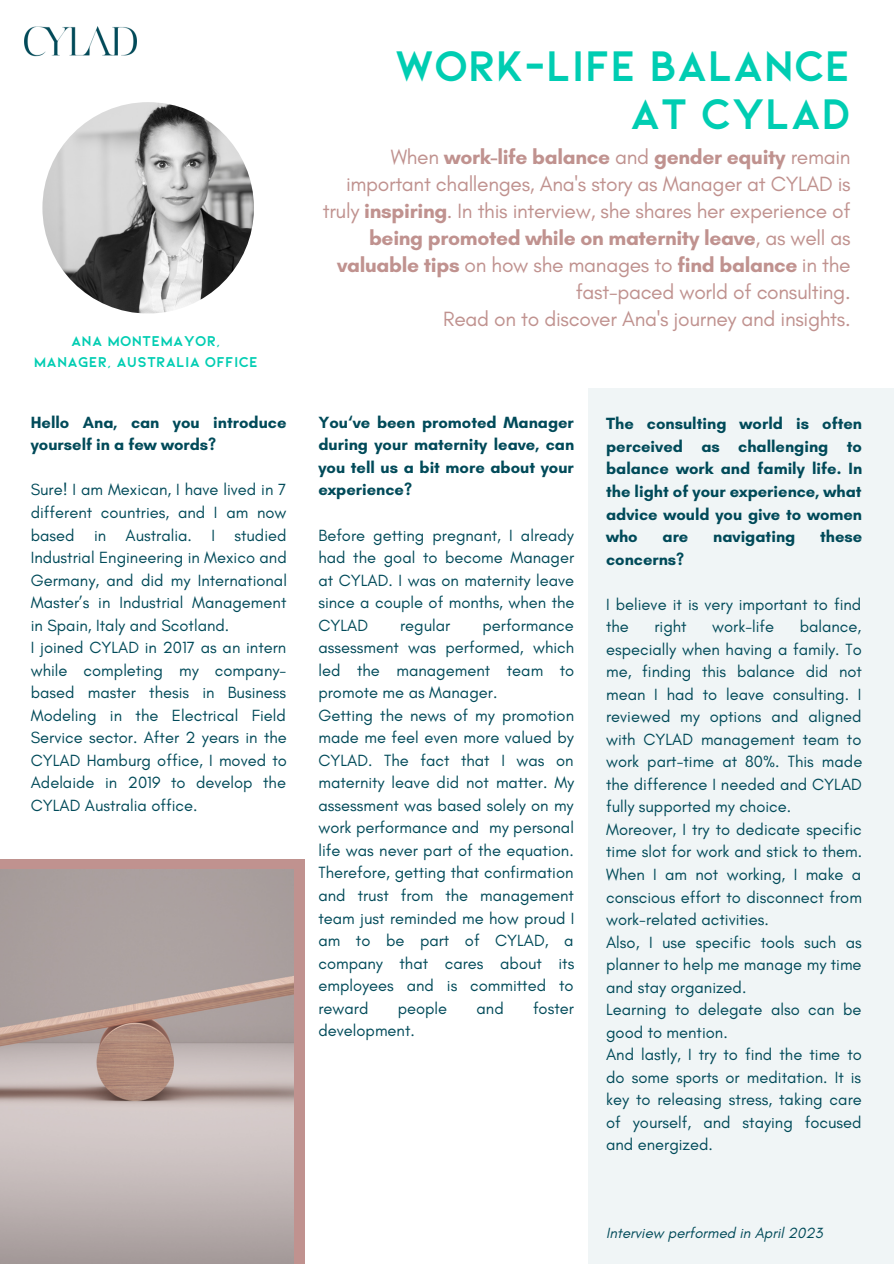
<style>
.page{position:relative;width:894px;height:1264px;background:#fff}
.page>*{position:absolute;margin:0;border:0;box-sizing:border-box;transform-origin:0 0}
.t1{font:700 45px "KIONA";letter-spacing:-.005em;color:#00cdb2}
.t2{font:21px/27px "Glacial Indifference";letter-spacing:-.015em;color:#c0928f;text-align:right}
.t3{font:16.5px/22.5px "Glacial Indifference";color:#004a59;text-align:justify}
.t4{font:700 16.5px/22.5px "Glacial Indifference";color:#004a59;text-align:justify}
.t5{font:700 15px "KIONA";letter-spacing:.015em;color:#00cdb2}
.t6{font:italic 15px "Glacial Indifference";color:#004a59}
.s1{font-weight:700}
</style>
<div class="page">
<div style="left:0;top:859px;width:304px;height:404px;background:#c0928f"></div>
<img style="left:0;top:869px;width:293px;height:394px">
<img style="left:42px;top:102px;width:212px;height:211px;border-radius:50%">
<img style="left:25px;top:27px;width:111px;height:30px">
<div style="left:588px;top:388px;width:305px;height:875px;background:#f0f5f6"></div>
<p class="t5" style="left:71px;top:331px;width:151px">ANA MONTEMAYOR,</p>
<p class="t5" style="left:34px;top:352px;width:225px">MANAGER, AUSTRALIA OFFICE</p>
<p class="t4" style="left:31px;top:411px;width:257px">Hello Ana, can you introduce yourself in a few words?</p>
<p class="t3" style="left:31px;top:478px;width:258px">Sure! I am Mexican, I have lived in 7 different countries, and I am now based in Australia. I studied Industrial Engineering in Mexico and Germany, and did my International Master’s in Industrial Management in Spain, Italy and Scotland.</p>
<p class="t3" style="left:31px;top:636px;width:257px">I joined CYLAD in 2017 as an intern while completing my company&shy;based master thesis in Business Modeling in the Electrical Field Service sector. After 2 years in the CYLAD Hamburg office, I moved to Adelaide in 2019 to develop the CYLAD Australia office.</p>
<p class="t1" style="left:394px;top:36px;width:457px">WORK-LIFE BALANCE</p>
<p class="t1" style="left:629px;top:83px;width:222px">AT CYLAD</p>
<p class="t2" style="left:323px;top:143px;width:529px">When <span class="s1">work-life balance</span> and <span class="s1">gender equity</span> remain important challenges, Ana's story as Manager at CYLAD is truly <span class="s1">inspiring</span>. In this interview, she shares her experience of <span class="s1">being promoted while on maternity leave</span>, as well as <span class="s1">valuable tips</span> on how she manages to <span class="s1">find balance</span> in the fast-paced world of consulting.</p>
<p class="t2" style="left:443px;top:305px;width:409px">Read on to discover Ana's journey and insights.</p>
<p class="t4" style="left:318px;top:411px;width:257px">You‘ve been promoted Manager during your maternity leave, can you tell us a bit more about your experience?</p>
<p class="t3" style="left:318px;top:523px;width:257px">Before getting pregnant, I already had the goal to become Manager at CYLAD. I was on maternity leave since a couple of months, when the CYLAD</p>
<p class="t3" style="left:318px;top:613px;width:257px;text-indent:164px">performance assessment was performed, which led the management team to promote me as Manager.</p>
<p class="t3" style="left:318px;top:703px;width:257px">Getting the news of my promotion made me feel even more valued by CYLAD. The fact that I was on maternity leave did not matter. My assessment was based solely on my work performance and my personal life was never part of the equation.<br>Therefore, getting that confirmation and trust from the management team just reminded me how proud I am to be part of CYLAD, a company that cares about its employees and is committed to reward</p>
<p class="t3" style="left:400px;top:613px;width:52px">regular</p>
<p class="t3" style="left:397px;top:996px;width:51px">people</p>
<p class="t3" style="left:476px;top:996px;width:29px">and</p>
<p class="t3" style="left:533px;top:996px;width:42px">foster</p>
<p class="t3" style="left:318px;top:1019px;width:98px">development.</p>
<p class="t4" style="left:606px;top:412px;width:257px">The consulting world is often perceived as challenging to balance work and family life. In the light of your experience, what advice would you give to women who</p>
<p class="t4" style="left:662px;top:525px;width:27px">are</p>
<p class="t4" style="left:713px;top:525px;width:84px">navigating</p>
<p class="t4" style="left:819px;top:525px;width:44px">these</p>
<p class="t4" style="left:606px;top:547px;width:80px">concerns?</p>
<p class="t3" style="left:606px;top:592px;width:257px">I believe it is very important to find the</p>
<p class="t3" style="left:606px;top:615px;width:258px;text-indent:193px">balance, especially when having a family. To me, finding this balance did not mean I had to leave consulting. I reviewed my options and aligned with CYLAD management team to work part-time at 80%. This made the difference I needed and CYLAD fully supported my choice.</p>
<p class="t3" style="left:606px;top:817px;width:257px">Moreover, I try to dedicate specific time slot for work and stick to them.<br>When I am not working, I make a conscious effort to disconnect from work-related activities.</p>
<p class="t3" style="left:606px;top:930px;width:257px">Also, I use specific tools such as planner to help me manage my time and stay organized.</p>
<p class="t3" style="left:606px;top:998px;width:257px">Learning to delegate also can be good to mention.</p>
<p class="t3" style="left:606px;top:1043px;width:257px">And lastly, I try to find the time to do some sports or meditation. It is key to releasing stress, taking care of yourself, and staying focused and energized.</p>
<p class="t3" style="left:654px;top:615px;width:34px">right</p>
<p class="t3" style="left:712px;top:615px;width:63px">work-life</p>
<p class="t6" style="left:606px;top:1223px;width:218px">Interview performed in April 2023</p>
</div>
